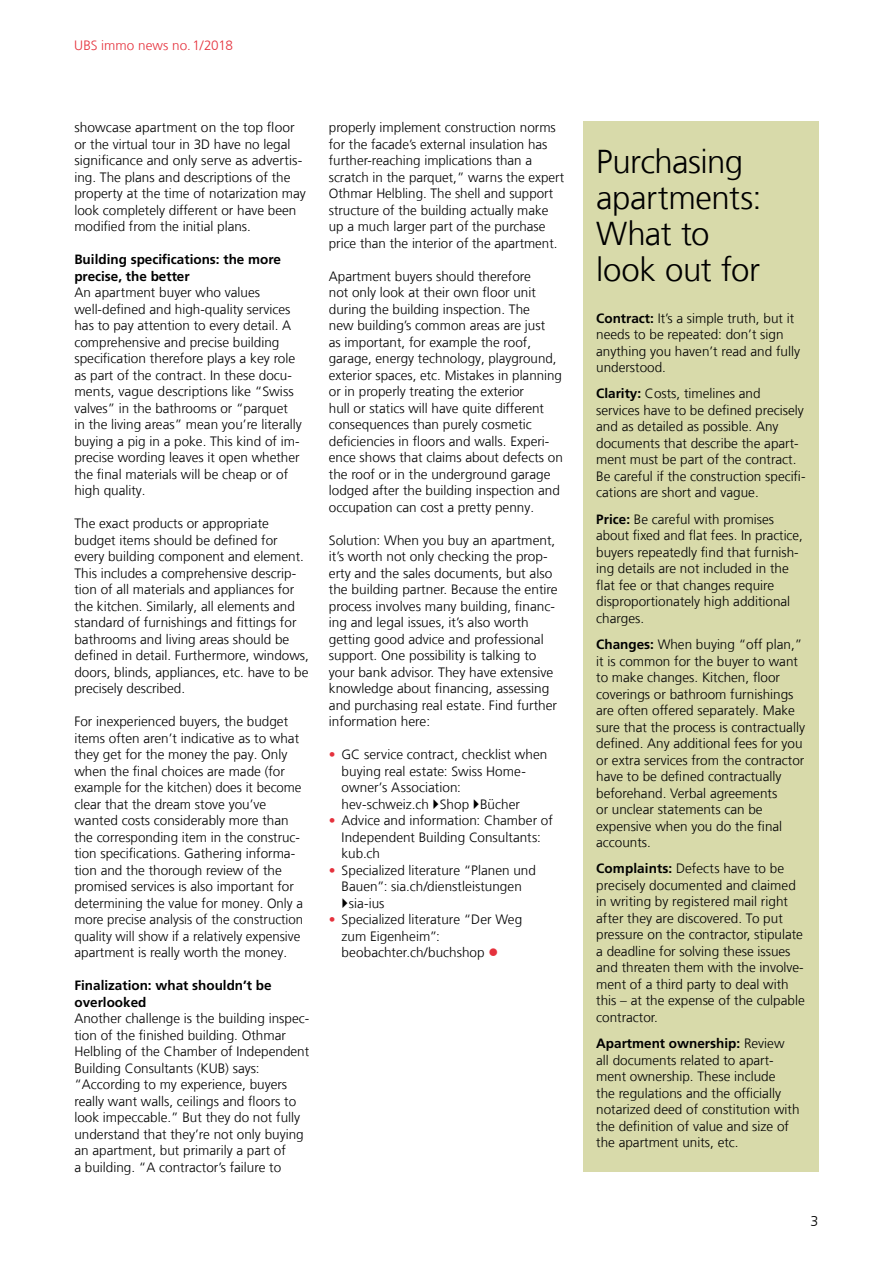
<style>
.page{position:relative;width:893px;height:1263px;background:#fff}
.page>*{position:absolute;margin:0;border:0;box-sizing:border-box;transform-origin:0 0}
.t1{font:300 33px/36px "Frutiger LT Com";letter-spacing:-.015em;color:#000}
.t2{font:300 14.25px "Frutiger LT Com";color:#000}
.t3{font:300 13.5px/16.5px "Frutiger LT Com";color:#000}
.t4{font:700 13.5px/16.5px "Frutiger LT Com";color:#000}
.t5{font:300 13.5px "Frutiger LT Com";color:#e5323d}
.s1{color:#e5323d}
.s2{font-weight:700}
</style>
<div class="page">
<div style="left:583px;top:122px;width:236px;height:1050px;background:#d8daaa"></div>
<p class="t5" style="left:74px;top:37px;width:160px">UBS immo news no.1/2018</p>
<p class="t3" style="left:74px;top:119px;width:233px">showcase apartment on the top floor or the virtual tour in 3D have no legal significance and only serve as advertis&shy;ing. The plans and descriptions of the property at the time of notarization may look completely different or have been modified from the initial plans.</p>
<p class="t4" style="left:74px;top:251px;width:208px">Building specifications: the more precise, the better</p>
<p class="t3" style="left:74px;top:284px;width:229px">An apartment buyer who values well-defined and high-quality services has to pay attention to every detail. A comprehensive and precise building specification therefore plays a key role as part of the contract. In these docu&shy;ments, vague descriptions like “Swiss valves” in the bathrooms or “parquet<br>in the living areas” mean you’re literally buying a pig in a poke. This kind of im&shy;precise wording leaves it open whether the final materials will be cheap or of high quality.</p>
<p class="t3" style="left:74px;top:515px;width:236px">The exact products or appropriate budget items should be defined for every building component and element.<br>This includes a comprehensive descrip&shy;tion of all materials and appliances for the kitchen. Similarly, all elements and standard of furnishings and fittings for bathrooms and living areas should be defined in detail. Furthermore, windows, doors, blinds, appliances, etc. have to be precisely described.</p>
<p class="t3" style="left:74px;top:713px;width:230px">For inexperienced buyers, the budget items often aren’t indicative as to what they get for the money the pay. Only when the final choices are made (for example for the kitchen) does it become clear that the dream stove you’ve wanted costs considerably more than the corresponding item in the construc&shy;tion specifications. Gathering informa&shy;tion and the thorough review of the promised services is also important for determining the value for money. Only a more precise analysis of the construction quality will show if a relatively expensive apartment is really worth the money.</p>
<p class="t4" style="left:74px;top:977px;width:199px">Finalization: what shouldn’t be overlooked</p>
<p class="t3" style="left:74px;top:1010px;width:236px">Another challenge is the building inspec&shy;tion of the finished building. Othmar Helbling of the Chamber of Independent Building Consultants (KUB) says: “According to my experience, buyers really want walls, ceilings and floors to look impeccable.” But they do not fully understand that they’re not only buying an apartment, but primarily a part of<br>a building. “A contractor’s failure to</p>
<p class="t3" style="left:329px;top:119px;width:237px">properly implement construction norms for the facade’s external insulation has further-reaching implications than a scratch in the parquet,” warns the expert Othmar Helbling. The shell and support structure of the building actually make up a much larger part of the purchase price than the interior of the apartment.</p>
<p class="t3" style="left:329px;top:268px;width:236px">Apartment buyers should therefore<br>not only look at their own floor unit during the building inspection. The<br>new building’s common areas are just<br>as important, for example the roof, garage, energy technology, playground, exterior spaces, etc. Mistakes in planning or in properly treating the exterior<br>hull or statics will have quite different consequences than purely cosmetic deficiencies in floors and walls. Experi&shy;ence shows that claims about defects on the roof or in the underground garage lodged after the building inspection and occupation can cost a pretty penny.</p>
<p class="t3" style="left:329px;top:532px;width:230px">Solution: When you buy an apartment, it’s worth not only checking the prop&shy;erty and the sales documents, but also the building partner. Because the entire process involves many building, financ&shy;ing and legal issues, it’s also worth getting good advice and professional support. One possibility is talking to your bank advisor. They have extensive knowledge about financing, assessing and purchasing real estate. Find further information here:</p>
<p class="t3" style="left:342px;top:746px;width:207px;text-indent:-13px"><span class="s1">•</span> GC service contract, checklist when buying real estate: Swiss Home&shy;owner’s Association: hev-schweiz.ch Shop Bücher</p>
<p class="t3" style="left:342px;top:812px;width:213px;text-indent:-13px"><span class="s1">•</span> Advice and information: Chamber of<br>Independent Building Consultants: kub.ch</p>
<p class="t3" style="left:329px;top:862px;width:209px"><span class="s1">•</span> Specialized literature “Planen und</p>
<p class="t3" style="left:342px;top:878px;width:182px">Bauen”: sia.ch/dienstleistungen</p>
<p class="t3" style="left:349px;top:895px;width:37px">sia-ius</p>
<p class="t3" style="left:342px;top:911px;width:182px;text-indent:-13px"><span class="s1">•</span> Specialized literature “Der Weg zum Eigenheim”: beobachter.ch/buchshop <span class="s1">●</span></p>
<h1 class="t1" style="left:596px;top:144px;width:167px">Purchasing apartments:<br>What to look out for</h1>
<p class="t3" style="left:596px;top:310px;width:205px"><span class="s2">Contract:</span> It’s a simple truth, but it needs to be repeated: don’t sign anything you haven’t read and fully understood.</p>
<p class="t3" style="left:596px;top:386px;width:211px"><span class="s2">Clarity:</span> Costs, timelines and services have to be defined precisely and as detailed as possible. Any documents that describe the apart&shy;ment must be part of the contract.<br>Be careful if the construction specifi&shy;cations are short and vague.</p>
<p class="t3" style="left:596px;top:511px;width:208px"><span class="s2">Price:</span> Be careful with promises about fixed and flat fees. In practice, buyers repeatedly find that furnish&shy;ing details are not included in the flat fee or that changes require disproportionately high additional charges.</p>
<p class="t3" style="left:596px;top:636px;width:210px"><span class="s2">Changes:</span> When buying “off plan,” it is common for the buyer to want to make changes. Kitchen, floor coverings or bathroom furnishings are often offered separately. Make sure that the process is contractually defined. Any additional fees for you or extra services from the contractor have to be defined contractually beforehand. Verbal agreements<br>or unclear statements can be expensive when you do the final accounts.</p>
<p class="t3" style="left:596px;top:860px;width:210px"><span class="s2">Complaints:</span> Defects have to be precisely documented and claimed in writing by registered mail right after they are discovered. To put pressure on the contractor, stipulate a deadline for solving these issues and threaten them with the involve&shy;ment of a third party to deal with this – at the expense of the culpable contractor.</p>
<p class="t3" style="left:596px;top:1035px;width:205px"><span class="s2">Apartment ownership:</span> Review all documents related to apart&shy;ment ownership. These include<br>the regulations and the officially notarized deed of constitution with the definition of value and size of the apartment units, etc.</p>
<p class="t2" style="left:811px;top:1212px;width:9px">3</p>
</div>
